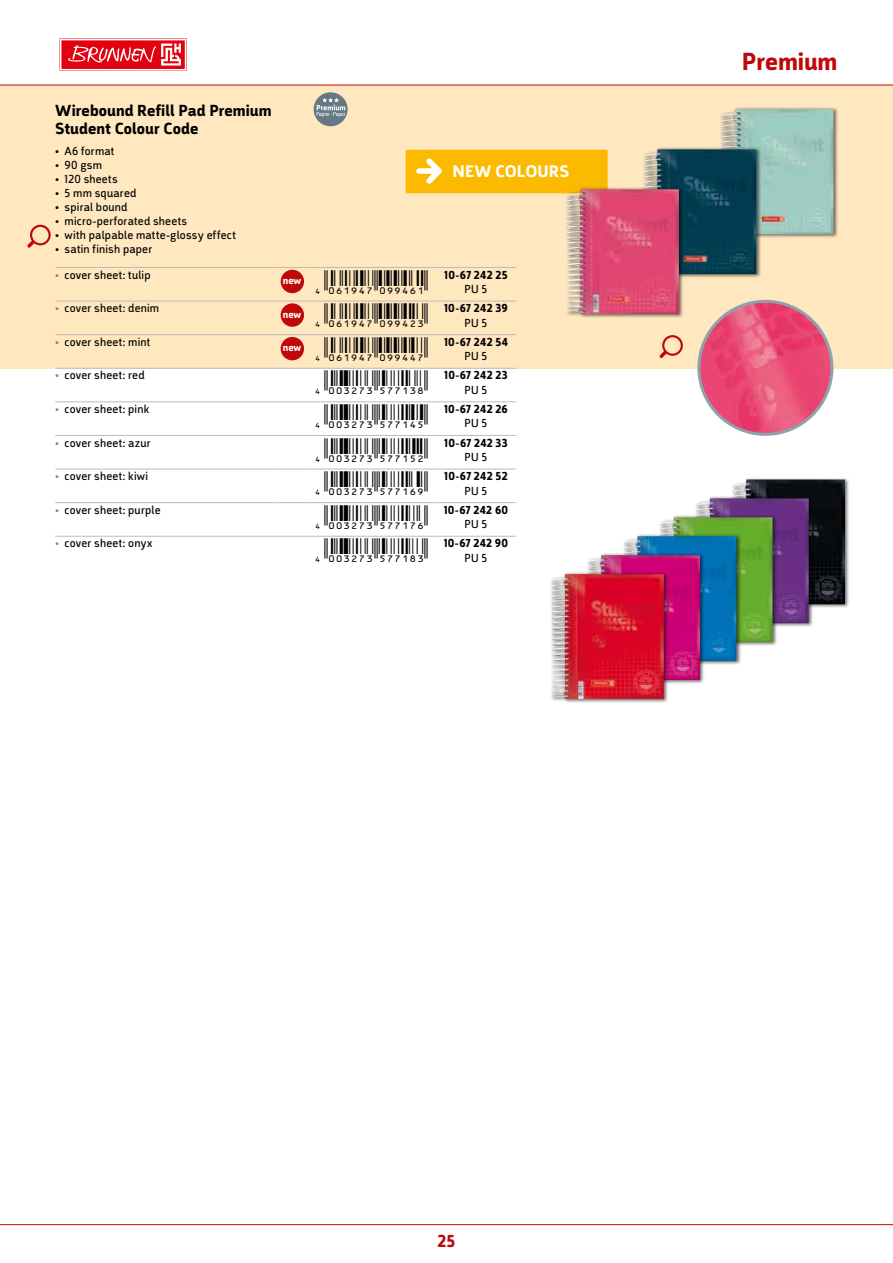
<style>
.page{position:relative;width:893px;height:1263px;background:#fff}
.page>*{position:absolute;margin:0;border:0;box-sizing:border-box;transform-origin:0 0}
.t1{font:700 25.5px "Argumentum";color:#c00808}
.t2{font:18px "ID Automation UPCEANXXS";color:#000}
.t3{font:700 18px "Argumentum";color:#c00808}
.t4{font:700 17.25px "Argumentum";letter-spacing:.005em;color:#fff}
.t5{font:700 16.5px/18.5px "Argumentum";letter-spacing:.005em;color:#000}
.t6{font:12px "Argumentum";letter-spacing:.02em;color:#000}
.s1{color:#878786}
.s2{font-family:"Argumentum";font-weight:700;font-size:10.65px;color:#fff}
</style>
<div class="page">
<div style="left:0;top:85px;width:893px;height:283px;background:#ffe8c0"></div>
<svg style="left:27px;top:225px;width:24px;height:23px"></svg>
<img style="left:699px;top:301px;width:133px;height:133px;border-radius:67px">
<div style="left:697px;top:300px;width:136px;height:136px;border:3px solid #90a1ac;border-radius:50%"></div>
<svg style="left:659px;top:335px;width:24px;height:23px"></svg>
<div style="left:406px;top:150px;width:202px;height:43px;background:#fbba00"></div>
<svg style="left:416px;top:158px;width:26px;height:26px"></svg>
<hr style="left:0;top:85px;width:893px;height:1px;background:#c00808">
<hr style="left:55px;top:435px;width:225px;height:1px;background:#bbbcbd">
<svg style="left:280px;top:435px;width:25px;height:1px"></svg>
<hr style="left:305px;top:435px;width:128px;height:1px;background:#bbbcbd">
<hr style="left:433px;top:435px;width:83px;height:1px;background:#bbbcbd">
<hr style="left:55px;top:536px;width:225px;height:1px;background:#bbbcbd">
<svg style="left:280px;top:536px;width:25px;height:1px"></svg>
<hr style="left:305px;top:536px;width:128px;height:1px;background:#bbbcbd">
<hr style="left:433px;top:536px;width:83px;height:1px;background:#bbbcbd">
<hr style="left:55px;top:368px;width:225px;height:1px;background:#bbbcbd">
<svg style="left:280px;top:368px;width:25px;height:1px"></svg>
<hr style="left:305px;top:368px;width:128px;height:1px;background:#bbbcbd">
<hr style="left:433px;top:368px;width:83px;height:1px;background:#bbbcbd">
<hr style="left:55px;top:267px;width:225px;height:1px;background:#bbbcbd">
<svg style="left:280px;top:267px;width:25px;height:1px"></svg>
<hr style="left:305px;top:267px;width:128px;height:1px;background:#bbbcbd">
<hr style="left:433px;top:267px;width:83px;height:1px;background:#bbbcbd">
<hr style="left:55px;top:402px;width:225px;height:1px;background:#bbbcbd">
<svg style="left:280px;top:402px;width:25px;height:1px"></svg>
<hr style="left:305px;top:402px;width:128px;height:1px;background:#bbbcbd">
<hr style="left:433px;top:402px;width:83px;height:1px;background:#bbbcbd">
<hr style="left:55px;top:301px;width:225px;height:1px;background:#bbbcbd">
<svg style="left:280px;top:301px;width:25px;height:1px"></svg>
<hr style="left:305px;top:301px;width:128px;height:1px;background:#bbbcbd">
<hr style="left:433px;top:301px;width:83px;height:1px;background:#bbbcbd">
<hr style="left:55px;top:469px;width:225px;height:1px;background:#bbbcbd">
<svg style="left:280px;top:469px;width:25px;height:1px"></svg>
<hr style="left:305px;top:469px;width:128px;height:1px;background:#bbbcbd">
<hr style="left:433px;top:469px;width:83px;height:1px;background:#bbbcbd">
<hr style="left:55px;top:334px;width:225px;height:1px;background:#bbbcbd">
<svg style="left:280px;top:334px;width:25px;height:1px"></svg>
<hr style="left:305px;top:334px;width:128px;height:1px;background:#bbbcbd">
<hr style="left:433px;top:334px;width:83px;height:1px;background:#bbbcbd">
<hr style="left:55px;top:502px;width:225px;height:1px;background:#bbbcbd">
<svg style="left:280px;top:502px;width:25px;height:1px"></svg>
<hr style="left:305px;top:502px;width:128px;height:1px;background:#bbbcbd">
<hr style="left:433px;top:502px;width:83px;height:1px;background:#bbbcbd">
<div style="left:281px;top:270px;width:23px;height:23px;background:#c00808;border-radius:50%"></div>
<div style="left:281px;top:303px;width:23px;height:24px;background:#c00808;border-radius:50%"></div>
<div style="left:281px;top:337px;width:23px;height:23px;background:#c00808;border-radius:50%"></div>
<div style="left:314px;top:92px;width:34px;height:34px;background:#647984;border-radius:50%"></div>
<svg style="left:317px;top:98px;width:28px;height:19px"></svg>
<div style="left:731px;top:477px;width:119px;height:131px;background:#000;opacity:.6"></div>
<img style="left:733px;top:479px;width:112px;height:125px">
<div style="left:695px;top:496px;width:119px;height:131px;background:#000;opacity:.6"></div>
<img style="left:696px;top:498px;width:113px;height:125px">
<div style="left:659px;top:514px;width:119px;height:132px;background:#000;opacity:.6"></div>
<img style="left:660px;top:517px;width:112px;height:125px">
<div style="left:623px;top:533px;width:118px;height:132px;background:#000;opacity:.6"></div>
<img style="left:624px;top:536px;width:112px;height:125px">
<div style="left:586px;top:552px;width:119px;height:132px;background:#000;opacity:.6"></div>
<img style="left:588px;top:555px;width:112px;height:125px">
<div style="left:550px;top:571px;width:119px;height:132px;background:#000;opacity:.6"></div>
<img style="left:551px;top:574px;width:113px;height:125px">
<div style="left:720px;top:107px;width:118px;height:131px;background:#000;opacity:.6"></div>
<img style="left:721px;top:109px;width:112px;height:125px">
<div style="left:642px;top:147px;width:119px;height:131px;background:#000;opacity:.6"></div>
<img style="left:644px;top:149px;width:112px;height:125px">
<div style="left:565px;top:186px;width:119px;height:132px;background:#000;opacity:.6"></div>
<img style="left:567px;top:189px;width:112px;height:125px">
<hr style="left:0;top:1224px;width:893px;height:1px;background:#c00808">
<div style="left:60px;top:38px;width:127px;height:33px;background:#f18b91"></div>
<div style="left:60px;top:39px;width:126px;height:32px;background:#fff"></div>
<div style="left:61px;top:40px;width:124px;height:29px;background:#e3000f"></div>
<svg style="left:68px;top:44px;width:113px;height:22px"></svg>
<h3 class="t5" style="left:55px;top:102px;width:218px">Wirebound Refill Pad Premium<br>Student Colour Code</h3>
<p class="t6" style="left:55px;top:144px;width:61px">• A6 format</p>
<p class="t6" style="left:55px;top:158px;width:48px">• 90 gsm</p>
<p class="t6" style="left:55px;top:172px;width:64px">• 120 sheets</p>
<p class="t6" style="left:55px;top:186px;width:83px">• 5 mm squared</p>
<p class="t6" style="left:55px;top:200px;width:74px">• spiral bound</p>
<p class="t6" style="left:55px;top:214px;width:133px">• micro-perforated sheets</p>
<p class="t6" style="left:55px;top:228px;width:182px">• with palpable matte-glossy effect</p>
<p class="t6" style="left:55px;top:242px;width:98px">• satin finish paper</p>
<p class="t6" style="left:55px;top:267px;width:97px"><span class="s1">•</span> cover sheet: tulip</p>
<h2 class="t2" style="left:283px;top:268px;width:226px"><span class="s2">new</span> Y(0G19EH*KTTOQL( <sup>10-67</sup> <sup>242</sup> <sup>25</sup></h2>
<h3 class="t4" style="left:452px;top:161px;width:118px">NEW COLOURS</h3>
<p class="t6" style="left:465px;top:282px;width:24px">PU 5</p>
<p class="t6" style="left:55px;top:301px;width:105px"><span class="s1">•</span> cover sheet: denim</p>
<h2 class="t2" style="left:283px;top:301px;width:226px"><span class="s2">new</span> Y(0G19EH*KTTOMN( <sup>10-67</sup> <sup>242</sup> <sup>39</sup></h2>
<p class="t6" style="left:465px;top:315px;width:24px">PU 5</p>
<p class="t6" style="left:55px;top:335px;width:97px"><span class="s1">•</span> cover sheet: mint</p>
<h2 class="t2" style="left:283px;top:335px;width:226px"><span class="s2">new</span> Y(0G19EH*KTTOOR( <sup>10-67</sup> <sup>242</sup> <sup>54</sup></h2>
<p class="t6" style="left:465px;top:349px;width:24px">PU 5</p>
<p class="t6" style="left:55px;top:368px;width:91px"><span class="s1">•</span> cover sheet: red</p>
<h2 class="t2" style="left:310px;top:368px;width:199px">Y(0A32HD*PRRLNS( <sup>10-67</sup> <sup>242</sup> <sup>23</sup></h2>
<p class="t6" style="left:465px;top:383px;width:24px">PU 5</p>
<p class="t6" style="left:55px;top:402px;width:95px"><span class="s1">•</span> cover sheet: pink</p>
<h2 class="t2" style="left:310px;top:402px;width:199px">Y(0A32HD*PRRLOP( <sup>10-67</sup> <sup>242</sup> <sup>26</sup></h2>
<p class="t6" style="left:465px;top:416px;width:24px">PU 5</p>
<p class="t6" style="left:55px;top:435px;width:97px"><span class="s1">•</span> cover sheet: azur</p>
<h2 class="t2" style="left:310px;top:435px;width:199px">Y(0A32HD*PRRLPM( <sup>10-67</sup> <sup>242</sup> <sup>33</sup></h2>
<p class="t6" style="left:465px;top:450px;width:24px">PU 5</p>
<p class="t6" style="left:55px;top:469px;width:94px"><span class="s1">•</span> cover sheet: kiwi</p>
<h2 class="t2" style="left:310px;top:469px;width:199px">Y(0A32HD*PRRLQT( <sup>10-67</sup> <sup>242</sup> <sup>52</sup></h2>
<p class="t6" style="left:465px;top:483px;width:24px">PU 5</p>
<p class="t6" style="left:55px;top:502px;width:107px"><span class="s1">•</span> cover sheet: purple</p>
<h2 class="t2" style="left:310px;top:503px;width:200px">Y(0A32HD*PRRLRQ( <sup>10-67</sup> <sup>242</sup> <sup>60</sup></h2>
<p class="t6" style="left:465px;top:517px;width:24px">PU 5</p>
<p class="t6" style="left:55px;top:536px;width:99px"><span class="s1">•</span> cover sheet: onyx</p>
<h2 class="t2" style="left:310px;top:536px;width:200px">Y(0A32HD*PRRLSN( <sup>10-67</sup> <sup>242</sup> <sup>90</sup></h2>
<p class="t6" style="left:465px;top:551px;width:24px">PU 5</p>
<h1 class="t1" style="left:742px;top:46px;width:97px">Premium</h1>
<h2 class="t3" style="left:438px;top:1230px;width:19px">25</h2>
</div>
